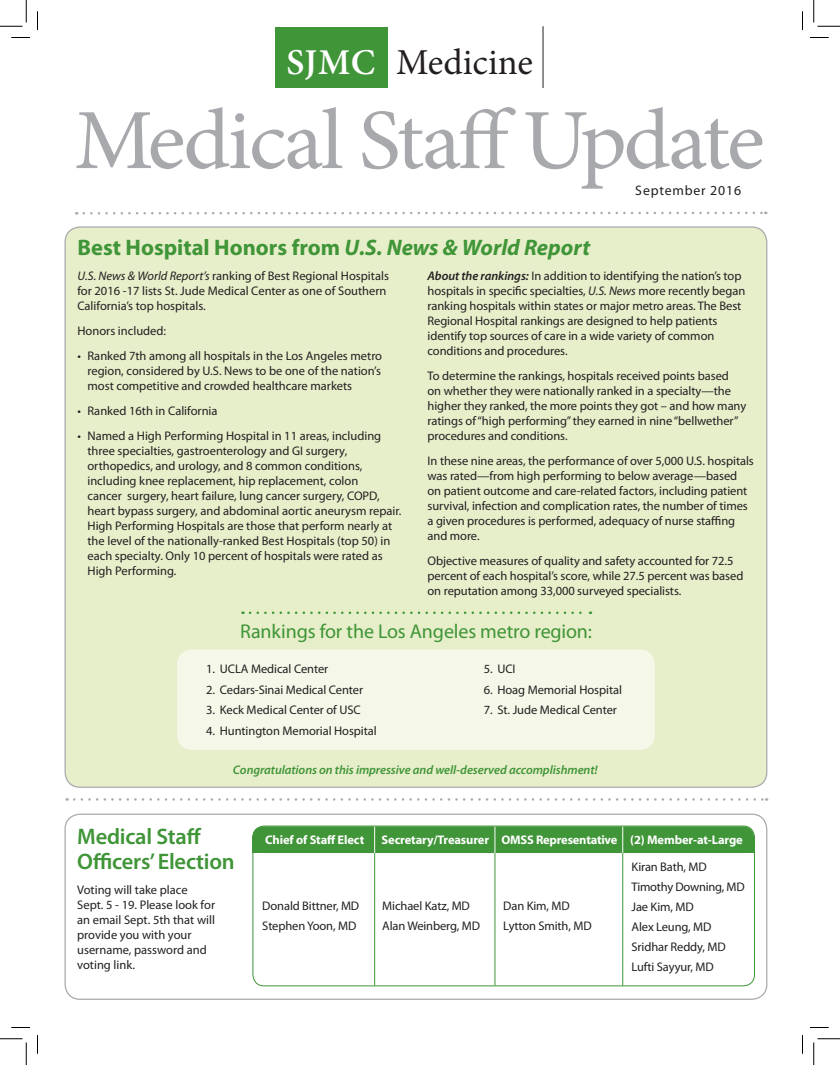
<style>
.page{position:relative;width:840px;height:1065px;background:#fff}
.page>*{position:absolute;margin:0;border:0;box-sizing:border-box;transform-origin:0 0}
.t1{font:85.75px "Minion Pro";letter-spacing:-.035em;color:#a8a9ad;scale:1.04 1}
.t2{font:36.5px "Minion Pro";color:#231f20}
.t3{font:600 36.38px "Minion Pro";color:#fff}
.t4{font:700 22.5px "Myriad Pro";color:#3f9537}
.t5{font:600 22.5px/25px "Myriad Pro";letter-spacing:-.01em;color:#3f9537}
.t6{font:20px "Myriad Pro";letter-spacing:-.005em;color:#3f9537}
.t7{font:13.75px "Myriad Pro";letter-spacing:.06em;color:#231f20}
.t8{font:12.5px/15px "Myriad Pro";letter-spacing:-.005em;color:#231f20}
.t9{font:700 12.5px "Myriad Pro";letter-spacing:-.01em;color:#fff}
.t10{font:italic 600 12.5px "Myriad Pro";letter-spacing:-.005em;color:#3f9537}
.s1{font-style:italic}
.s2{font-weight:600;font-style:italic}
</style>
<div class="page">
<div style="left:65px;top:227px;width:702px;height:560px;background:#e7eeca;border-radius:15px"></div>
<div style="left:177px;top:650px;width:478px;height:100px;background:#f5f8e9;border-radius:15px"></div>
<div style="left:275px;top:27px;width:113px;height:61px;background:#3f9537"></div>
<hr style="left:543px;top:26px;width:1px;height:62px;background:#231f20">
<svg style="left:76px;top:211px;width:690px;height:4px"></svg>
<svg style="left:74px;top:798px;width:693px;height:3px"></svg>
<svg style="left:250px;top:612px;width:341px;height:2px"></svg>
<div style="left:253px;top:826px;width:501px;height:27px;background:#3f9537;border-radius:11px"></div>
<div style="left:253px;top:836px;width:501px;height:17px;background:#3f9537"></div>
<div style="left:64px;top:814px;width:703px;height:186px;border:1px solid #a8a9ad;border-radius:15px"></div>
<div style="left:253px;top:826px;width:502px;height:160px;border:1px solid #3f9537;border-radius:11px"></div>
<hr style="left:374px;top:853px;width:1px;height:133px;background:#3f9537">
<hr style="left:495px;top:853px;width:1px;height:133px;background:#3f9537">
<hr style="left:622px;top:853px;width:1px;height:133px;background:#3f9537">
<svg style="left:374px;top:827px;width:1px;height:26px"></svg>
<svg style="left:495px;top:827px;width:1px;height:26px"></svg>
<svg style="left:622px;top:827px;width:1px;height:26px"></svg>
<svg style="left:11px;top:37px;width:19px;height:1px"></svg>
<svg style="left:810px;top:37px;width:19px;height:1px"></svg>
<svg style="left:11px;top:1027px;width:19px;height:1px"></svg>
<svg style="left:810px;top:1027px;width:19px;height:1px"></svg>
<svg style="left:37px;top:11px;width:1px;height:19px"></svg>
<svg style="left:37px;top:1035px;width:1px;height:19px"></svg>
<svg style="left:802px;top:11px;width:1px;height:19px"></svg>
<svg style="left:802px;top:1035px;width:1px;height:19px"></svg>
<svg style="left:0;top:0;width:27px;height:27px"></svg>
<svg style="left:0;top:1039px;width:27px;height:26px"></svg>
<svg style="left:814px;top:0;width:26px;height:27px"></svg>
<svg style="left:814px;top:1039px;width:26px;height:26px"></svg>
<p class="t3" style="left:286px;top:37px;width:90px">SJMC</p>
<p class="t2" style="left:396px;top:38px;width:139px">Medicine</p>
<p class="t1" style="left:74px;top:83px;width:665px">Medical Staff Update</p>
<p class="t7" style="left:635px;top:183px;width:107px">September 2016</p>
<p class="t4" style="left:77px;top:233px;width:514px">Best Hospital Honors from <span class="s1">U.S. News &amp; World Report</span></p>
<p class="t8" style="left:77px;top:269px;width:313px"><span class="s1">U.S. News &amp; World Report’s</span> ranking of Best Regional Hospitals for 2016 -17 lists St. Jude Medical Center as one of Southern<br>California’s top hospitals.</p>
<p class="t8" style="left:77px;top:324px;width:90px">Honors included:</p>
<p class="t8" style="left:87px;top:349px;width:296px;text-align:justify;text-indent:-10px">• Ranked 7th among all hospitals in the Los Angeles metro region, considered by U.S. News to be one of the nation’s most competitive and crowded healthcare markets</p>
<p class="t8" style="left:77px;top:404px;width:142px">• Ranked 16th in California</p>
<p class="t8" style="left:87px;top:429px;width:315px;text-indent:-10px">• Named a High Performing Hospital in 11 areas, including three specialties, gastroenterology and GI surgery, orthopedics, and urology, and 8 common conditions, including knee replacement, hip replacement, colon<br>cancer surgery, heart failure, lung cancer surgery, COPD, heart bypass surgery, and abdominal aortic aneurysm repair.<br>High Performing Hospitals are those that perform nearly at the level of the nationally-ranked Best Hospitals (top 50) in each specialty. Only 10 percent of hospitals were rated as High Performing.</p>
<p class="t8" style="left:428px;top:269px;width:319px"><span class="s2">About the rankings:</span> In addition to identifying the nation’s top hospitals in specific specialties, <span class="s1">U.S. News</span> more recently began ranking hospitals within states or major metro areas. The Best Regional Hospital rankings are designed to help patients identify top sources of care in a wide variety of common conditions and procedures.</p>
<p class="t8" style="left:428px;top:369px;width:320px">To determine the rankings, hospitals received points based<br>on whether they were nationally ranked in a specialty—the higher they ranked, the more points they got – and how many ratings of “high performing” they earned in nine “bellwether” procedures and conditions.</p>
<p class="t8" style="left:428px;top:454px;width:328px">In these nine areas, the performance of over 5,000 U.S. hospitals was rated—from high performing to below average—based on patient outcome and care-related factors, including patient survival, infection and complication rates, the number of times a given procedures is performed, adequacy of nurse staffing and more.</p>
<p class="t8" style="left:428px;top:554px;width:317px">Objective measures of quality and safety accounted for 72.5 percent of each hospital’s score, while 27.5 percent was based on reputation among 33,000 surveyed specialists.</p>
<p class="t6" style="left:240px;top:621px;width:353px">Rankings for the Los Angeles metro region:</p>
<p class="t8" style="left:206px;top:662px;width:124px">1. UCLA Medical Center</p>
<p class="t8" style="left:206px;top:682px;width:159px">2. Cedars-Sinai Medical Center</p>
<p class="t8" style="left:206px;top:703px;width:156px">3. Keck Medical Center of USC</p>
<p class="t8" style="left:206px;top:724px;width:172px">4. Huntington Memorial Hospital</p>
<p class="t8" style="left:484px;top:662px;width:33px">5. UCI</p>
<p class="t8" style="left:484px;top:682px;width:140px">6. Hoag Memorial Hospital</p>
<p class="t8" style="left:484px;top:703px;width:135px">7. St. Jude Medical Center</p>
<p class="t10" style="left:233px;top:762px;width:366px">Congratulations on this impressive and well-deserved accomplishment!</p>
<p class="t5" style="left:77px;top:823px;width:159px">Medical Staff<br>Officers’ Election</p>
<p class="t8" style="left:77px;top:882px;width:139px">Voting will take place<br>Sept. 5 - 19. Please look for an email Sept. 5th that will provide you with your username, password and voting link.</p>
<p class="t9" style="left:265px;top:832px;width:100px">Chief of Staff Elect</p>
<p class="t9" style="left:382px;top:832px;width:363px">Secretary/Treasurer OMSS Representative (2) Member-at-Large</p>
<p class="t8" style="left:262px;top:899px;width:98px">Donald Bittner, MD</p>
<p class="t8" style="left:262px;top:919px;width:96px">Stephen Yoon, MD</p>
<p class="t8" style="left:382px;top:896px;width:99px;line-height:20px">Michael Katz, MD<br>Alan Weinberg, MD</p>
<p class="t8" style="left:503px;top:896px;width:90px;line-height:20px">Dan Kim, MD<br>Lytton Smith, MD</p>
<p class="t8" style="left:632px;top:859px;width:77px">Kiran Bath, MD</p>
<p class="t8" style="left:632px;top:879px;width:115px">Timothy Downing, MD</p>
<p class="t8" style="left:632px;top:899px;width:64px">Jae Kim, MD</p>
<p class="t8" style="left:632px;top:917px;width:96px;line-height:20px">Alex Leung, MD<br>Sridhar Reddy, MD</p>
<p class="t8" style="left:632px;top:959px;width:84px">Lufti Sayyur, MD</p>
</div>
